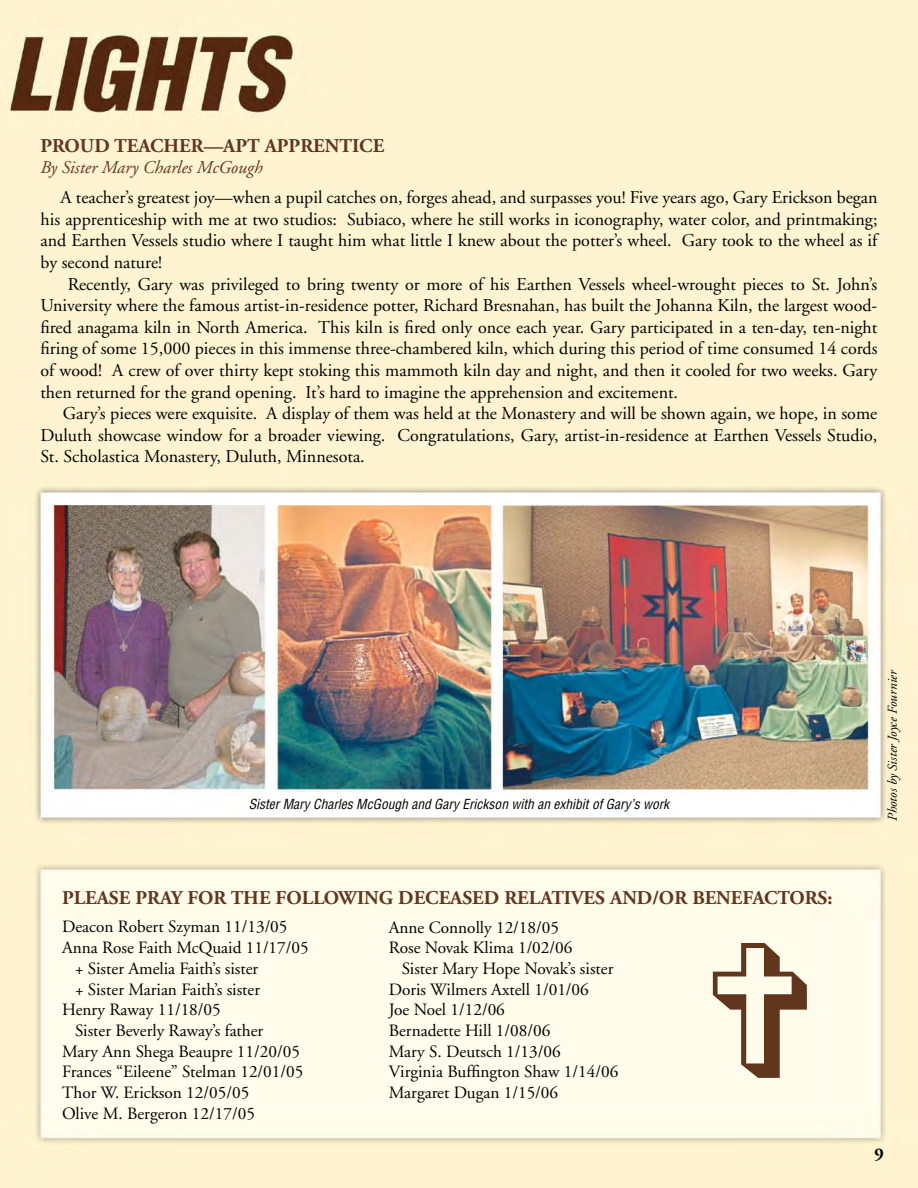
<style>
.page{position:relative;width:918px;height:1188px;background:#fff}
.page>*{position:absolute;margin:0;border:0;box-sizing:border-box;transform-origin:0 0}
.t1{font:700 19.5px "Adobe Garamond";color:#60361d}
.t2{font:18px/21.6px "Adobe Garamond";color:#000;text-align:justify}
.t3{font:italic 18px "Adobe Garamond";color:#60361d}
.t4{font:700 18px "Adobe Garamond";color:#000}
.t5{font:17.25px "Adobe Garamond";color:#000}
.t6{font:13.5px "Helve Cond Obl";color:#000}
.t7{font:italic 13.5px "Adobe Garamond";color:#000}
</style>
<div class="page">
<img style="left:0;top:0;width:918px;height:1188px">
<div style="left:713px;top:941px;width:94px;height:137px;background:#fffceb"></div>
<p class="t1" style="left:40px;top:135px;width:345px">PROUD TEACHER—APT APPRENTICE</p>
<p class="t3" style="left:40px;top:158px;width:224px">By Sister Mary Charles McGough</p>
<p class="t2" style="left:40px;top:187px;width:839px;text-indent:20px">A teacher’s greatest joy—when a pupil catches on, forges ahead, and surpasses you! Five years ago, Gary Erickson began his apprenticeship with me at two studios: Subiaco, where he still works in iconography, water color, and printmaking; and Earthen Vessels studio where I taught him what little I knew about the potter’s wheel. Gary took to the wheel as if by second nature!</p>
<p class="t2" style="left:40px;top:273px;width:839px;text-indent:27px">Recently, Gary was privileged to bring twenty or more of his Earthen Vessels wheel-wrought pieces to St. John’s University where the famous artist-in-residence potter, Richard Bresnahan, has built the Johanna Kiln, the largest wood&shy;fired anagama kiln in North America. This kiln is fired only once each year. Gary participated in a ten-day, ten-night firing of some 15,000 pieces in this immense three-chambered kiln, which during this period of time consumed 14 cords of wood! A crew of over thirty kept stoking this mammoth kiln day and night, and then it cooled for two weeks. Gary then returned for the grand opening. It’s hard to imagine the apprehension and excitement.</p>
<p class="t2" style="left:40px;top:403px;width:839px;text-indent:22px">Gary’s pieces were exquisite. A display of them was held at the Monastery and will be shown again, we hope, in some Duluth showcase window for a broader viewing. Congratulations, Gary, artist-in-residence at Earthen Vessels Studio, St. Scholastica Monastery, Duluth, Minnesota.</p>
<p class="t6" style="left:249px;top:795px;width:422px">Sister Mary Charles McGough and Gary Erickson with an exhibit of Gary’s work</p>
<p class="t1" style="left:62px;top:887px;width:772px">PLEASE PRAY FOR THE FOLLOWING DECEASED RELATIVES AND/OR BENEFACTORS:</p>
<p class="t5" style="left:62px;top:918px;width:227px">Deacon Robert Szyman 11/13/05</p>
<p class="t5" style="left:62px;top:938px;width:248px">Anna Rose Faith McQuaid 11/17/05</p>
<p class="t5" style="left:75px;top:959px;width:185px">+ Sister Amelia Faith’s sister</p>
<p class="t5" style="left:75px;top:980px;width:187px">+ Sister Marian Faith’s sister</p>
<p class="t5" style="left:62px;top:1001px;width:160px">Henry Raway 11/18/05</p>
<p class="t5" style="left:75px;top:1021px;width:190px">Sister Beverly Raway’s father</p>
<p class="t5" style="left:62px;top:1042px;width:239px">Mary Ann Shega Beaupre 11/20/05</p>
<p class="t5" style="left:62px;top:1063px;width:243px">Frances “Eileene” Stelman 12/01/05</p>
<p class="t5" style="left:62px;top:1083px;width:189px">Thor W. Erickson 12/05/05</p>
<p class="t5" style="left:62px;top:1104px;width:194px">Olive M. Bergeron 12/17/05</p>
<p class="t5" style="left:389px;top:918px;width:172px">Anne Connolly 12/18/05</p>
<p class="t5" style="left:389px;top:939px;width:185px">Rose Novak Klima 1/02/06</p>
<p class="t5" style="left:402px;top:959px;width:213px">Sister Mary Hope Novak’s sister</p>
<p class="t5" style="left:389px;top:980px;width:202px">Doris Wilmers Axtell 1/01/06</p>
<p class="t5" style="left:389px;top:1001px;width:118px">Joe Noel 1/12/06</p>
<p class="t5" style="left:389px;top:1021px;width:163px">Bernadette Hill 1/08/06</p>
<p class="t5" style="left:389px;top:1042px;width:173px">Mary S. Deutsch 1/13/06</p>
<p class="t5" style="left:389px;top:1063px;width:231px">Virginia Buffington Shaw 1/14/06</p>
<p class="t5" style="left:389px;top:1083px;width:171px">Margaret Dugan 1/15/06</p>
<p class="t7" style="left:885px;top:821px;width:153px;rotate:-90deg">Photos by Sister Joyce Fournier</p>
<p class="t4" style="left:874px;top:1144px;width:11px">9</p>
</div>
